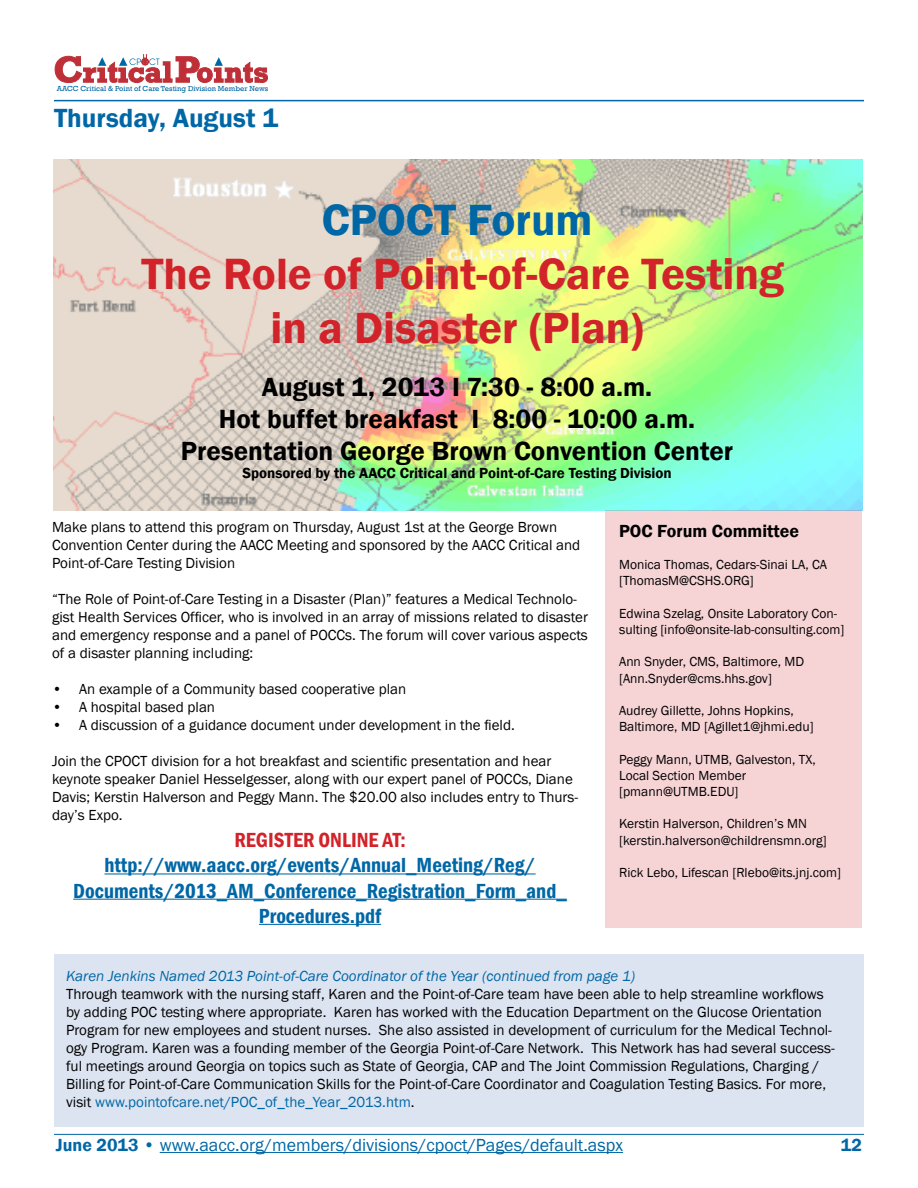
<style>
.page{position:relative;width:918px;height:1188px;background:#fff}
.page>*{position:absolute;margin:0;border:0;box-sizing:border-box;transform-origin:0 0}
.t1{font:600 45px/54px "Franklin Gothic";color:#d2232a;text-align:center}
.t2{font:600 45px "Franklin Gothic";color:#0067a6}
.t3{font:600 27px/32.4px "Franklin Gothic";color:#000;text-align:center}
.t4{font:600 27px "Franklin Gothic";color:#0067a6}
.t5{font:600 condensed 21px/25.2px "Franklin Gothic";color:#0067a6;text-align:center}
.t6{font:600 condensed 21px "Franklin Gothic";color:#d2232a}
.t7{font:18px "Franklin Gothic";color:#0067a6}
.t8{font:600 18px "Franklin Gothic";color:#000}
.t9{font:600 18px "Franklin Gothic";color:#0067a6}
.t10{font:15px/18px "Franklin Gothic";color:#000}
.t11{font:italic 15px "Franklin Gothic";color:#0067a6}
.t12{font:600 15px "Franklin Gothic";color:#000}
.t13{font:13.5px/16.2px "Franklin Gothic";color:#000}
.t14{font:7.5px "Rockwell";color:#0067a5}
.s1{color:#0067a6}
.s2{font-weight:600}
</style>
<div class="page">
<svg style="left:54px;top:54px;width:214px;height:29px"></svg>
<hr style="left:54px;top:100px;width:810px;height:1px;background:#0067a6">
<hr style="left:160px;top:1152px;width:463px;height:1px;background:#0067a6">
<hr style="left:54px;top:1134px;width:810px;height:1px;background:#0067a6">
<div style="left:54px;top:954px;width:810px;height:173px;background:#dce4f1"></div>
<img style="left:53px;top:160px;width:809px;height:351px">
<div style="left:606px;top:511px;width:256px;height:417px;background:#f6d3d5"></div>
<hr style="left:104px;top:873px;width:432px;height:2px;background:#0067a6">
<hr style="left:73px;top:899px;width:494px;height:1px;background:#0067a6">
<hr style="left:259px;top:924px;width:122px;height:1px;background:#0067a6">
<p class="t14" style="left:57px;top:85px;width:213px">AACC Critical &amp; Point of Care Testing Division Member News</p>
<h2 class="t4" style="left:54px;top:101px;width:226px">Thursday, August 1</h2>
<h1 class="t2" style="left:322px;top:193px;width:272px">CPOCT Forum</h1>
<h1 class="t1" style="left:141px;top:248px;width:644px">The Role of Point-of-Care Testing in a Disaster (Plan)</h1>
<h2 class="t3" style="left:181px;top:371px;width:554px">August 1, 2013 I 7:30 - 8:00 a.m.<br>Hot buffet breakfast I 8:00 - 10:00 a.m.<br>Presentation George Brown Convention Center</h2>
<p class="t12" style="left:242px;top:464px;width:431px">Sponsored by the AACC Critical and Point-of-Care Testing Division</p>
<p class="t10" style="left:52px;top:518px;width:530px">Make plans to attend this program on Thursday, August 1st at the George Brown<br>Convention Center during the AACC Meeting and sponsored by the AACC Critical and<br>Point-of-Care Testing Division</p>
<p class="t10" style="left:52px;top:590px;width:537px">“The Role of Point-of-Care Testing in a Disaster (Plan)” features a Medical Technolo&shy;gist Health Services Officer, who is involved in an array of missions related to disaster and emergency response and a panel of POCCs. The forum will cover various aspects of a disaster planning including:</p>
<p class="t10" style="left:52px;top:680px;width:356px">• An example of a Community based cooperative plan</p>
<p class="t10" style="left:52px;top:698px;width:164px">• A hospital based plan</p>
<p class="t10" style="left:52px;top:716px;width:464px">• A discussion of a guidance document under development in the field.</p>
<p class="t10" style="left:52px;top:752px;width:528px">Join the CPOCT division for a hot breakfast and scientific presentation and hear keynote speaker Daniel Hesselgesser, along with our expert panel of POCCs, Diane Davis; Kerstin Halverson and Peggy Mann. The $20.00 also includes entry to Thurs&shy;day’s Expo.</p>
<h3 class="t6" style="left:234px;top:826px;width:173px">REGISTER ONLINE AT:</h3>
<h3 class="t5" style="left:73px;top:853px;width:495px">http://www.aacc.org/events/Annual_Meeting/Reg/<br>Documents/2013_AM_Conference_Registration_Form_and_<br>Procedures.pdf</h3>
<p class="t8" style="left:619px;top:520px;width:181px">POC Forum Committee</p>
<p class="t13" style="left:619px;top:557px;width:210px">Monica Thomas, Cedars-Sinai LA, CA [ThomasM@CSHS.ORG]</p>
<p class="t13" style="left:619px;top:605px;width:227px">Edwina Szelag, Onsite Laboratory Con&shy;sulting [info@onsite-lab-consulting.com]</p>
<p class="t13" style="left:619px;top:654px;width:187px">Ann Snyder, CMS, Baltimore, MD [Ann.Snyder@cms.hhs.gov]</p>
<p class="t13" style="left:619px;top:703px;width:196px">Audrey Gillette, Johns Hopkins,<br>Baltimore, MD [Agillet1@jhmi.edu]</p>
<p class="t13" style="left:619px;top:751px;width:198px">Peggy Mann, UTMB, Galveston, TX,<br>Local Section Member [pmann@UTMB.EDU]</p>
<p class="t13" style="left:619px;top:816px;width:209px">Kerstin Halverson, Children’s MN [kerstin.halverson@childrensmn.org]</p>
<p class="t13" style="left:619px;top:865px;width:224px">Rick Lebo, Lifescan [Rlebo@its.jnj.com]</p>
<p class="t11" style="left:66px;top:966px;width:571px">Karen Jenkins Named 2013 Point-of-Care Coordinator of the Year (continued from page 1)</p>
<p class="t10" style="left:66px;top:985px;width:770px">Through teamwork with the nursing staff, Karen and the Point-of-Care team have been able to help streamline workflows by adding POC testing where appropriate. Karen has worked with the Education Department on the Glucose Orientation Program for new employees and student nurses. She also assisted in development of curriculum for the Medical Technol&shy;ogy Program. Karen was a founding member of the Georgia Point-of-Care Network. This Network has had several success&shy;ful meetings around Georgia on topics such as State of Georgia, CAP and The Joint Commission Regulations, Charging / Billing for Point-of-Care Communication Skills for the Point-of-Care Coordinator and Coagulation Testing Basics. For more, visit <span class="s1">www.pointofcare.net/POC_of_the_Year_2013.htm</span>.</p>
<p class="t7" style="left:56px;top:1134px;width:569px"><span class="s2">June 2013 •</span> www.aacc.org/members/divisions/cpoct/Pages/default.aspx</p>
<p class="t9" style="left:841px;top:1134px;width:23px">12</p>
</div>
